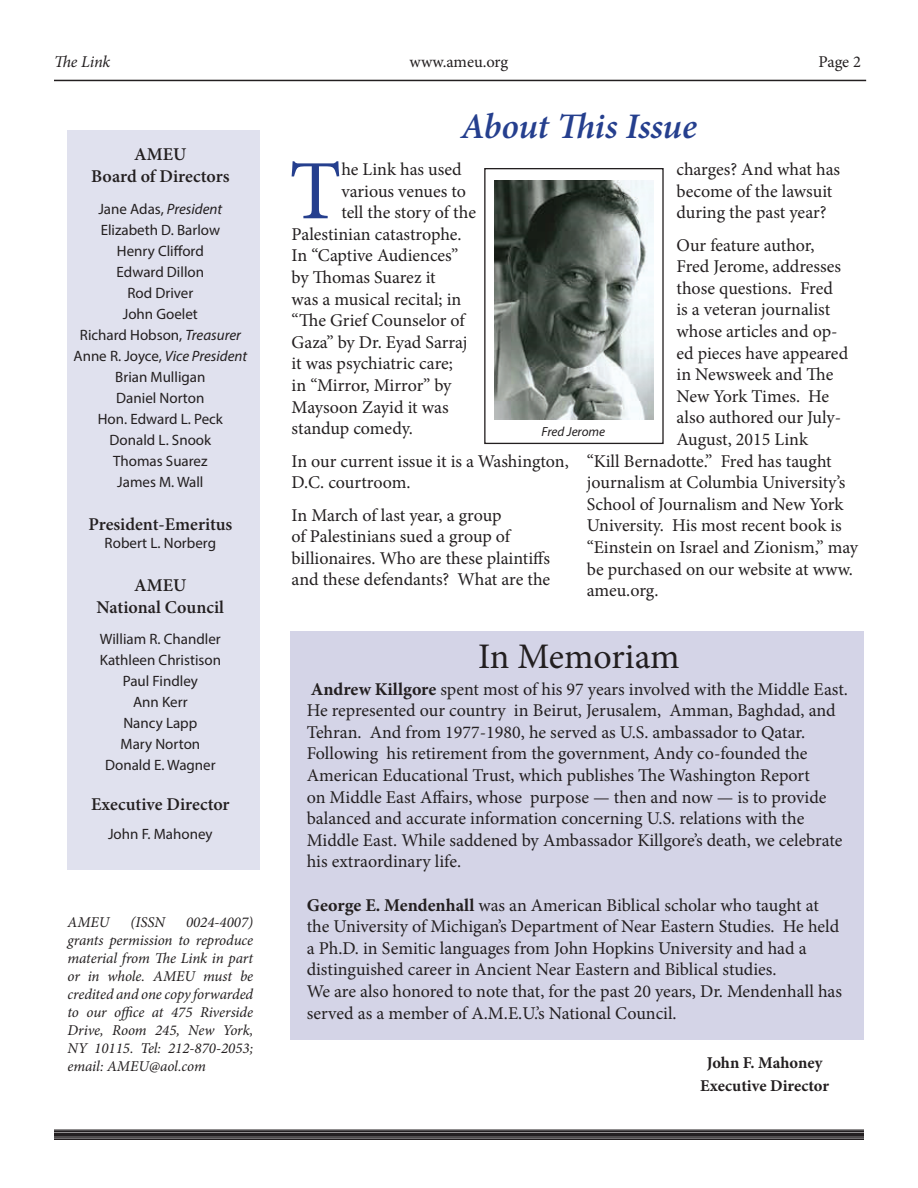
<style>
.page{position:relative;width:918px;height:1188px;background:#fff}
.page>*{position:absolute;margin:0;border:0;box-sizing:border-box;transform-origin:0 0}
.t1{font:84.45px "Minion Pro";color:#253f8e}
.t2{font:italic 600 36px "Minion Pro";letter-spacing:-.005em;color:#253f8e}
.t3{font:36px "Minion Pro";letter-spacing:-.005em;color:#231f20}
.t4{font:18px/21.6px "Minion Pro";letter-spacing:-.005em;color:#231f20}
.t5{font:600 18px/21.6px "Minion Pro";color:#231f20;text-align:center}
.t6{font:700 16.5px/22.5px "Minion Pro";color:#231f20;text-align:center}
.t7{font:16.5px "Minion Pro";letter-spacing:-.005em;color:#231f20}
.t8{font:italic 16.5px "Minion Pro";color:#231f20}
.t9{font:15px/21px "Myriad Pro";color:#231f20;text-align:center}
.t10{font:italic 15px/18px "Minion Pro";color:#231f20;text-align:justify}
.t11{font:italic 13.2px "Myriad Pro";color:#231f20}
.s1{font-style:italic}
.s2{font-weight:700}
</style>
<div class="page">
<hr style="left:54px;top:80px;width:812px;height:1px;background:#231f20">
<hr style="left:54px;top:1131px;width:810px;height:1px;background:#231f20">
<hr style="left:54px;top:1134px;width:810px;height:3px;background:#231f20">
<hr style="left:54px;top:1139px;width:810px;height:1px;background:#231f20">
<div style="left:291px;top:631px;width:573px;height:409px;background:#d4d4e7"></div>
<hr style="left:54px;top:1130px;width:810px;height:1px;background:#231f20">
<hr style="left:54px;top:1133px;width:810px;height:2px;background:#231f20">
<hr style="left:54px;top:1137px;width:810px;height:1px;background:#231f20">
<div style="left:68px;top:130px;width:192px;height:740px;background:#e0e1ee"></div>
<div style="left:484px;top:168px;width:180px;height:276px;border:1px solid #231f20"></div>
<img style="left:494px;top:180px;width:159px;height:240px">
<p class="t8" style="left:54px;top:51px;width:58px">The Link</p>
<p class="t7" style="left:410px;top:51px;width:100px">www.ameu.org</p>
<p class="t7" style="left:819px;top:51px;width:44px">Page 2</p>
<p class="t5" style="left:91px;top:144px;width:140px">AMEU<br>Board of Directors</p>
<p class="t9" style="left:74px;top:198px;width:175px">Jane Adas, <span class="s1">President<br></span>Elizabeth D. Barlow<br>Henry Clifford<br>Edward Dillon<br>Rod Driver<br>John Goelet<br>Richard Hobson, <span class="s1">Treasurer<br></span>Anne R. Joyce, <span class="s1">Vice President<br></span>Brian Mulligan<br>Daniel Norton<br>Hon. Edward L. Peck<br>Donald L. Snook<br>Thomas Suarez<br>James M. Wall</p>
<p class="t5" style="left:88px;top:513px;width:145px">President-Emeritus</p>
<p class="t9" style="left:105px;top:532px;width:113px">Robert L. Norberg</p>
<p class="t5" style="left:97px;top:574px;width:129px">AMEU<br>National Council</p>
<p class="t9" style="left:100px;top:629px;width:123px">William R. Chandler<br>Kathleen Christison<br>Paul Findley<br>Ann Kerr<br>Nancy Lapp<br>Mary Norton<br>Donald E. Wagner</p>
<p class="t5" style="left:91px;top:793px;width:140px">Executive Director</p>
<p class="t9" style="left:108px;top:823px;width:106px">John F. Mahoney</p>
<p class="t10" style="left:67px;top:913px;width:187px;text-indent:119px">0024-4007) grants permission to reproduce material from The Link in part or in whole. AMEU must be credited and one copy forwarded to our office at 475 Riverside Drive, Room 245, New York, NY 10115. Tel: 212-870-2053; email: AMEU@aol.com</p>
<p class="t10" style="left:67px;top:913px;width:44px">AMEU</p>
<p class="t10" style="left:131px;top:913px;width:36px">(ISSN</p>
<h2 class="t2" style="left:461px;top:102px;width:237px">About This Issue</h2>
<h1 class="t1" style="left:289px;top:135px;width:54px">T</h1>
<p class="t4" style="left:341px;top:159px;width:122px">he Link has used</p>
<p class="t4" style="left:677px;top:159px;width:165px">charges? And what has become of the lawsuit during the past year?</p>
<p class="t4" style="left:677px;top:234px;width:140px">Our feature author,</p>
<p class="t4" style="left:677px;top:256px;width:166px">Fred Jerome, addresses</p>
<p class="t4" style="left:677px;top:277px;width:158px">those questions. Fred</p>
<p class="t4" style="left:677px;top:299px;width:155px">is a veteran journalist</p>
<p class="t4" style="left:677px;top:321px;width:162px">whose articles and op-</p>
<p class="t4" style="left:677px;top:342px;width:173px">ed pieces have appeared</p>
<p class="t4" style="left:677px;top:364px;width:158px">in Newsweek and The</p>
<p class="t4" style="left:677px;top:385px;width:154px">New York Times. He</p>
<p class="t4" style="left:677px;top:407px;width:166px">also authored our July-</p>
<p class="t4" style="left:677px;top:429px;width:133px">August, 2015 Link</p>
<p class="t4" style="left:587px;top:450px;width:247px">“Kill Bernadotte.” Fred has taught</p>
<p class="t4" style="left:587px;top:472px;width:260px">journalism at Columbia University’s</p>
<p class="t4" style="left:587px;top:493px;width:258px">School of Journalism and New York</p>
<p class="t4" style="left:587px;top:515px;width:256px">University. His most recent book is</p>
<p class="t4" style="left:587px;top:537px;width:273px">“Einstein on Israel and Zionism,” may</p>
<p class="t4" style="left:587px;top:558px;width:268px">be purchased on our website at www.</p>
<p class="t4" style="left:587px;top:580px;width:73px">ameu.org.</p>
<p class="t4" style="left:341px;top:180px;width:126px">various venues to</p>
<p class="t4" style="left:341px;top:202px;width:136px">tell the story of the</p>
<p class="t4" style="left:292px;top:223px;width:171px">Palestinian catastrophe.</p>
<p class="t4" style="left:292px;top:245px;width:168px">In “Captive Audiences”</p>
<p class="t4" style="left:292px;top:267px;width:146px">by Thomas Suarez it</p>
<p class="t4" style="left:292px;top:288px;width:171px">was a musical recital; in</p>
<p class="t4" style="left:292px;top:310px;width:175px">“The Grief Counselor of</p>
<p class="t4" style="left:292px;top:331px;width:177px">Gaza” by Dr. Eyad Sarraj</p>
<p class="t4" style="left:292px;top:353px;width:163px">it was psychiatric care;</p>
<p class="t4" style="left:292px;top:375px;width:161px">in “Mirror, Mirror” by</p>
<p class="t4" style="left:292px;top:396px;width:159px">Maysoon Zayid it was</p>
<p class="t4" style="left:292px;top:418px;width:123px">standup comedy.</p>
<p class="t4" style="left:292px;top:450px;width:279px">In our current issue it is a Washington,<br>D.C. courtroom.</p>
<p class="t4" style="left:292px;top:504px;width:260px">In March of last year, a group<br>of Palestinians sued a group of billionaires. Who are these plaintiffs and these defendants? What are the</p>
<p class="t11" style="left:542px;top:423px;width:65px">Fred Jerome</p>
<h2 class="t3" style="left:478px;top:632px;width:203px">In Memoriam</h2>
<p class="t4" style="left:307px;top:678px;width:543px"><span class="s2">Andrew Killgore</span> spent most of his 97 years involved with the Middle East.<br>He represented our country in Beirut, Jerusalem, Amman, Baghdad, and Tehran. And from 1977-1980, he served as U.S. ambassador to Qatar.<br>Following his retirement from the government, Andy co-founded the American Educational Trust, which publishes The Washington Report<br>on Middle East Affairs, whose purpose — then and now — is to provide balanced and accurate information concerning U.S. relations with the Middle East. While saddened by Ambassador Killgore’s death, we celebrate his extraordinary life.</p>
<p class="t4" style="left:307px;top:894px;width:537px"><span class="s2">George E. Mendenhall</span> was an American Biblical scholar who taught at the University of Michigan’s Department of Near Eastern Studies. He held a Ph.D. in Semitic languages from John Hopkins University and had a distinguished career in Ancient Near Eastern and Biblical studies.<br>We are also honored to note that, for the past 20 years, Dr. Mendenhall has served as a member of A.M.E.U.’s National Council.</p>
<p class="t6" style="left:700px;top:1052px;width:130px">John F. Mahoney<br>Executive Director</p>
</div>
